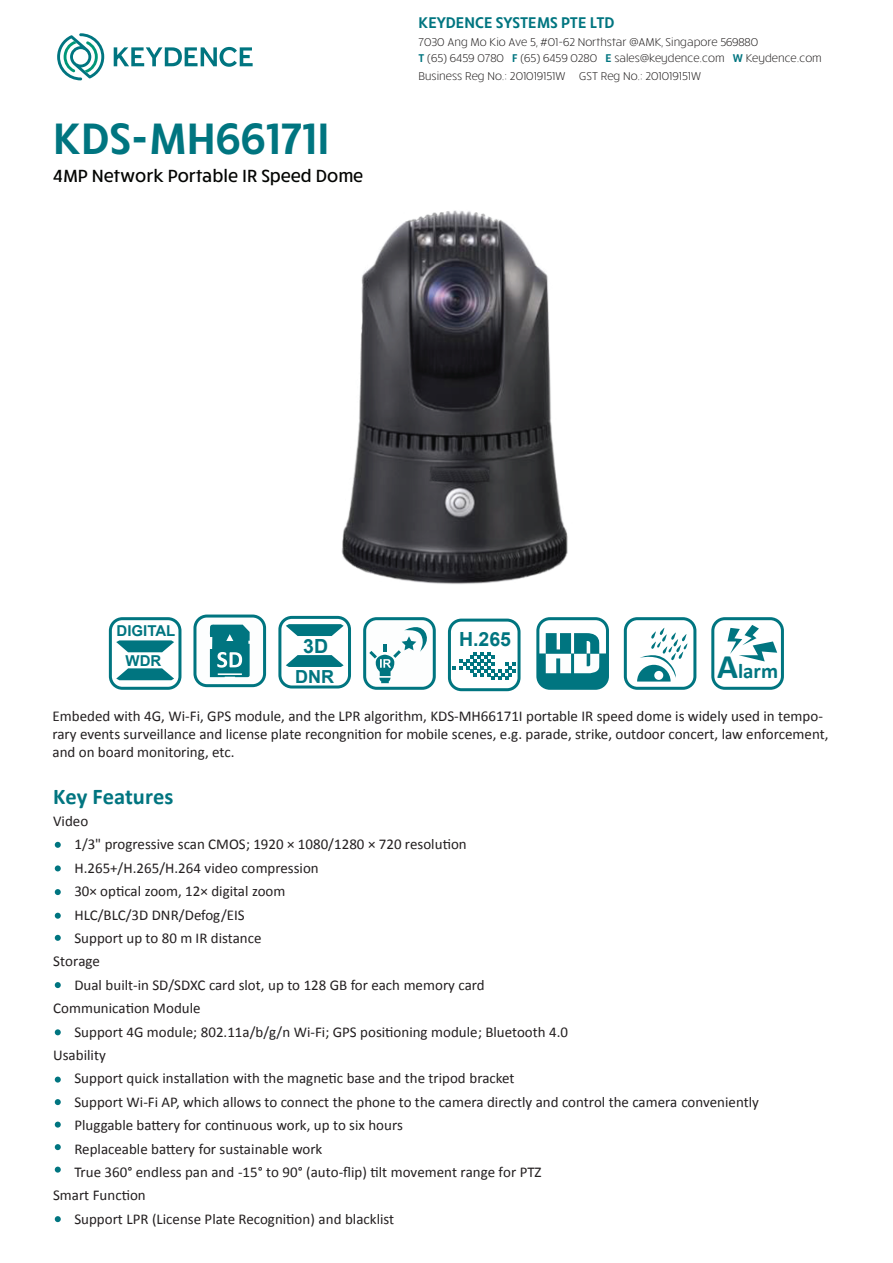
<style>
.page{position:relative;width:893px;height:1263px;background:#fff}
.page>*{position:absolute;margin:0;border:0;box-sizing:border-box;transform-origin:0 0}
.t1{font:600 45px "Ruck Sack";color:#007580}
.t2{font:700 22.5px "Calibri";color:#007580}
.t3{font:700 21px "Calibri";color:#007580}
.t4{font:700 19.5px "Arial";color:#007580}
.t5{font:500 18px "Ruck Sack";color:#040503}
.t6{font:700 18px "Arial";color:#007580}
.t7{font:600 15.9px "Ruck Sack";color:#007580}
.t8{font:15px/18px "Calibri";color:#231f20}
.t9{font:700 15px/30.2px "Arial";color:#007580;text-align:center}
.t10{font:300 11.55px/15.9px "Ruck Sack";color:#211e1e}
.s1{font-weight:600;color:#007580}
.s2{font-size:34.5px}
</style>
<div class="page">
<img style="left:341px;top:210px;width:227px;height:374px">
<svg style="left:57px;top:33px;width:47px;height:47px"></svg>
<svg style="left:114px;top:47px;width:139px;height:20px"></svg>
<div style="left:278px;top:616px;width:73px;height:72px;border:3px solid #007580;border-radius:12px"></div>
<svg style="left:286px;top:624px;width:58px;height:12px"></svg>
<svg style="left:286px;top:655px;width:58px;height:12px"></svg>
<div style="left:193px;top:614px;width:73px;height:73px;border:3px solid #007580;border-radius:12px"></div>
<svg style="left:210px;top:624px;width:40px;height:53px;background:#2b8c95"></svg>
<div style="left:448px;top:619px;width:73px;height:72px;border:3px solid #007580;border-radius:12px"></div>
<svg style="left:453px;top:652px;width:63px;height:28px"></svg>
<div style="left:109px;top:617px;width:72px;height:73px;border:3px solid #007580;border-radius:12px"></div>
<svg style="left:116px;top:640px;width:58px;height:12px"></svg>
<svg style="left:116px;top:668px;width:58px;height:12px"></svg>
<div style="left:536px;top:617px;width:73px;height:73px;border:3px solid #007580;border-radius:12px"></div>
<svg style="left:538px;top:633px;width:69px;height:55px"></svg>
<div style="left:624px;top:617px;width:72px;height:73px;border:3px solid #007580;border-radius:12px"></div>
<svg style="left:637px;top:628px;width:50px;height:54px"></svg>
<div style="left:363px;top:617px;width:73px;height:73px;border:3px solid #007580;border-radius:12px"></div>
<svg style="left:369px;top:622px;width:63px;height:61px"></svg>
<div style="left:711px;top:617px;width:73px;height:73px;border:3px solid #007580;border-radius:12px"></div>
<svg style="left:727px;top:625px;width:50px;height:36px"></svg>
<svg style="left:55px;top:842px;width:6px;height:6px"></svg>
<svg style="left:55px;top:865px;width:6px;height:6px"></svg>
<svg style="left:55px;top:889px;width:6px;height:6px"></svg>
<svg style="left:55px;top:913px;width:6px;height:6px"></svg>
<svg style="left:55px;top:935px;width:6px;height:6px"></svg>
<svg style="left:55px;top:982px;width:6px;height:6px"></svg>
<svg style="left:55px;top:1029px;width:6px;height:6px"></svg>
<svg style="left:55px;top:1077px;width:6px;height:6px"></svg>
<svg style="left:55px;top:1099px;width:6px;height:6px"></svg>
<svg style="left:55px;top:1122px;width:6px;height:6px"></svg>
<svg style="left:55px;top:1144px;width:6px;height:6px"></svg>
<svg style="left:55px;top:1167px;width:6px;height:6px"></svg>
<svg style="left:55px;top:1216px;width:6px;height:6px"></svg>
<h1 class="t1" style="left:53px;top:108px;width:278px">KDS-MH66171I</h1>
<p class="t5" style="left:53px;top:164px;width:312px">4MP Network Portable IR Speed Dome</p>
<p class="t7" style="left:419px;top:11px;width:198px">KEYDENCE SYSTEMS PTE LTD</p>
<p class="t10" style="left:419px;top:34px;width:405px">7030 Ang Mo Kio Ave 5, #01-62 Northstar @AMK, Singapore 569880<br><span class="s1">T</span> (65) 6459 0780 <span class="s1">F</span> (65) 6459 0280 <span class="s1">E</span> sales@keydence.com <span class="s1">W</span> Keydence.com</p>
<p class="t10" style="left:419px;top:67px;width:284px">Business Reg No.: 201019151W GST Reg No.: 201019151W</p>
<p class="t9" style="left:117px;top:616px;width:60px">DIGITAL<br>WDR</p>
<h3 class="t4" style="left:303px;top:633px;width:26px">3D</h3>
<h3 class="t4" style="left:459px;top:626px;width:54px">H.265</h3>
<p class="t6" style="left:295px;top:664px;width:40px">DNR</p>
<h3 class="t3" style="left:717px;top:657px;width:62px"><span class="s2">A</span>larm</h3>
<p class="t8" style="left:52px;top:707px;width:778px">Embeded with 4G, Wi-Fi, GPS module, and the LPR algorithm, KDS-MH66171I portable IR speed dome is widely used in tempo&shy;rary events surveillance and license plate recongnition for mobile scenes, e.g. parade, strike, outdoor concert, law enforcement, and on board monitoring, etc.</p>
<h2 class="t2" style="left:53px;top:782px;width:122px">Key Features</h2>
<p class="t8" style="left:53px;top:812px;width:37px">Video</p>
<p class="t8" style="left:74px;top:835px;width:394px">1/3" progressive scan CMOS; 1920 × 1080/1280 × 720 resolution</p>
<p class="t8" style="left:74px;top:859px;width:246px">H.265+/H.265/H.264 video compression</p>
<p class="t8" style="left:74px;top:882px;width:213px">30× optical zoom, 12× digital zoom</p>
<p class="t8" style="left:74px;top:906px;width:172px">HLC/BLC/3D DNR/Defog/EIS</p>
<p class="t8" style="left:74px;top:929px;width:189px">Support up to 80 m IR distance</p>
<p class="t8" style="left:53px;top:952px;width:48px">Storage</p>
<p class="t8" style="left:74px;top:976px;width:412px">Dual built-in SD/SDXC card slot, up to 128 GB for each memory card</p>
<p class="t8" style="left:53px;top:999px;width:149px">Communication Module</p>
<p class="t8" style="left:74px;top:1023px;width:495px">Support 4G module; 802.11a/b/g/n Wi-Fi; GPS positioning module; Bluetooth 4.0</p>
<p class="t8" style="left:53px;top:1046px;width:54px">Usability</p>
<p class="t8" style="left:74px;top:1069px;width:442px">Support quick installation with the magnetic base and the tripod bracket</p>
<p class="t8" style="left:74px;top:1093px;width:686px">Support Wi-Fi AP, which allows to connect the phone to the camera directly and control the camera conveniently</p>
<p class="t8" style="left:74px;top:1116px;width:330px">Pluggable battery for continuous work, up to six hours</p>
<p class="t8" style="left:74px;top:1140px;width:250px">Replaceable battery for sustainable work</p>
<p class="t8" style="left:74px;top:1163px;width:469px">True 360° endless pan and -15° to 90° (auto-flip) tilt movement range for PTZ</p>
<p class="t8" style="left:53px;top:1186px;width:94px">Smart Function</p>
<p class="t8" style="left:74px;top:1210px;width:321px">Support LPR (License Plate Recognition) and blacklist</p>
</div>
